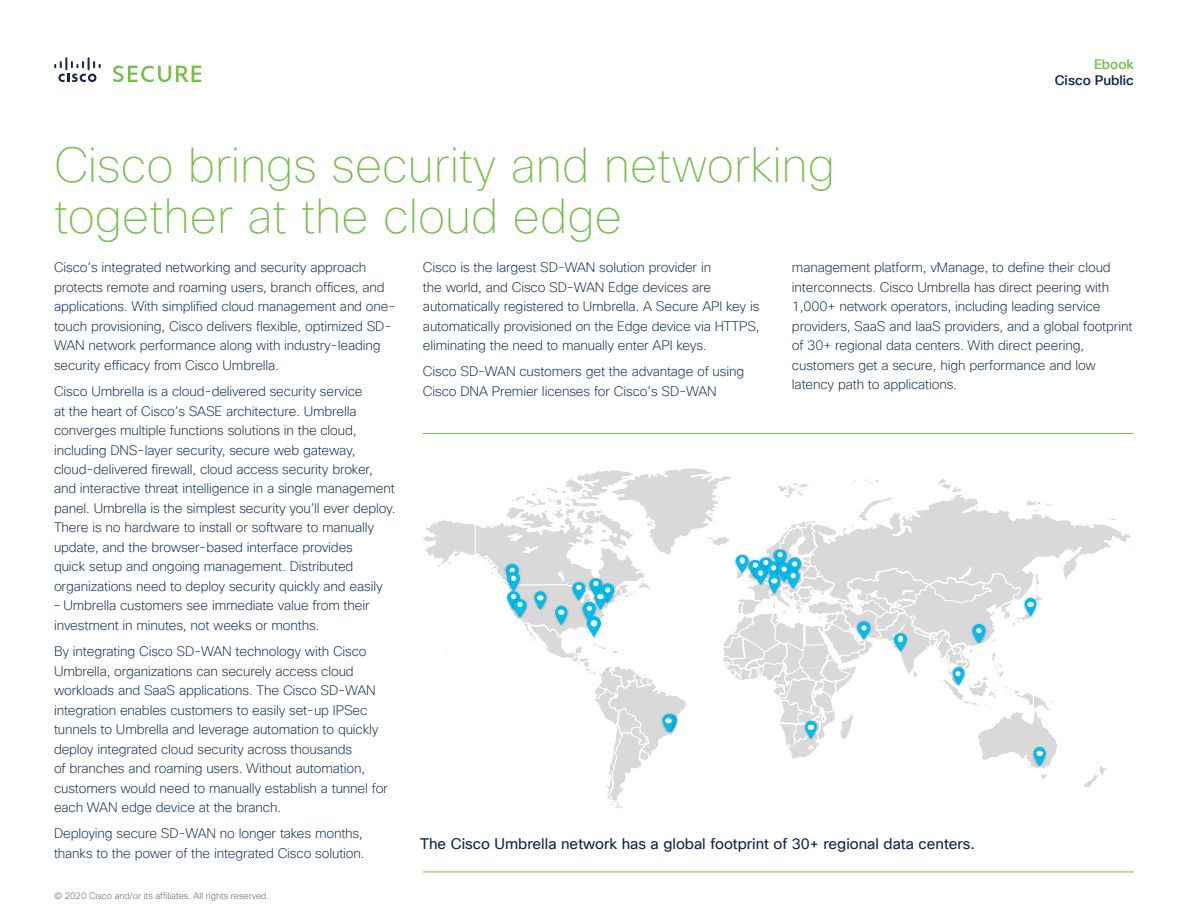
<style>
.page{position:relative;width:1188px;height:918px;background:#fff}
.page>*{position:absolute;margin:0;border:0;box-sizing:border-box;transform-origin:0 0}
.t1{font:100 48px/51px "Cisco Sans TT";color:#74bf4b}
.t2{font:15px "Cisco Sans TT";color:#0d274d}
.t3{font:200 13.5px/19.5px "Cisco Sans TT";letter-spacing:-.01em;color:#0d274d}
.t4{font:500 13.5px "Cisco Sans TT";color:#0d274d}
.t5{font:500 13.5px "Cisco Sans TT";color:#74bf4b}
.t6{font:200 9px "Cisco Sans TT";color:#58595b}
</style>
<div class="page">
<svg style="left:54px;top:57px;width:47px;height:25px"></svg>
<svg style="left:113px;top:66px;width:88px;height:16px"></svg>
<svg style="left:423px;top:468px;width:710px;height:341px"></svg>
<hr style="left:423px;top:433px;width:711px;height:1px;background:#74bf4b">
<hr style="left:423px;top:872px;width:711px;height:1px;background:#74bf4b">
<p class="t5" style="left:1094px;top:55px;width:41px">Ebook</p>
<p class="t4" style="left:1055px;top:72px;width:81px">Cisco Public</p>
<h1 class="t1" style="left:54px;top:139px;width:783px">Cisco brings security and networking together at the cloud edge</h1>
<p class="t3" style="left:54px;top:258px;width:343px">Cisco’s integrated networking and security approach protects remote and roaming users, branch offices, and applications. With simplified cloud management and one&shy;touch provisioning, Cisco delivers flexible, optimized SD-WAN network performance along with industry-leading security efficacy from Cisco Umbrella.</p>
<p class="t3" style="left:54px;top:381px;width:343px">Cisco Umbrella is a cloud-delivered security service<br>at the heart of Cisco’s SASE architecture. Umbrella converges multiple functions solutions in the cloud, including DNS-layer security, secure web gateway, cloud-delivered firewall, cloud access security broker, and interactive threat intelligence in a single management panel. Umbrella is the simplest security you’ll ever deploy.<br>There is no hardware to install or software to manually update, and the browser-based interface provides<br>quick setup and ongoing management. Distributed organizations need to deploy security quickly and easily</p>
<p class="t3" style="left:54px;top:596px;width:317px">– Umbrella customers see immediate value from their investment in minutes, not weeks or months.</p>
<p class="t3" style="left:54px;top:642px;width:335px">By integrating Cisco SD-WAN technology with Cisco Umbrella, organizations can securely access cloud workloads and SaaS applications. The Cisco SD-WAN integration enables customers to easily set-up IPSec tunnels to Umbrella and leverage automation to quickly deploy integrated cloud security across thousands<br>of branches and roaming users. Without automation, customers would need to manually establish a tunnel for each WAN edge device at the branch.</p>
<p class="t3" style="left:54px;top:824px;width:312px">Deploying secure SD-WAN no longer takes months, thanks to the power of the integrated Cisco solution.</p>
<p class="t3" style="left:792px;top:258px;width:342px">management platform, vManage, to define their cloud interconnects. Cisco Umbrella has direct peering with 1,000+ network operators, including leading service providers, SaaS and IaaS providers, and a global footprint of 30+ regional data centers. With direct peering, customers get a secure, high performance and low latency path to applications.</p>
<p class="t3" style="left:423px;top:258px;width:338px">Cisco is the largest SD-WAN solution provider in<br>the world, and Cisco SD-WAN Edge devices are automatically registered to Umbrella. A Secure API key is automatically provisioned on the Edge device via HTTPS, eliminating the need to manually enter API keys.</p>
<p class="t3" style="left:423px;top:362px;width:323px">Cisco SD-WAN customers get the advantage of using<br>Cisco DNA Premier licenses for Cisco’s SD-WAN</p>
<p class="t2" style="left:420px;top:834px;width:556px">The Cisco Umbrella network has a global footprint of 30+ regional data centers.</p>
<p class="t6" style="left:54px;top:890px;width:216px">© 2020 Cisco and/or its affiliates. All rights reserved.</p>
</div>
